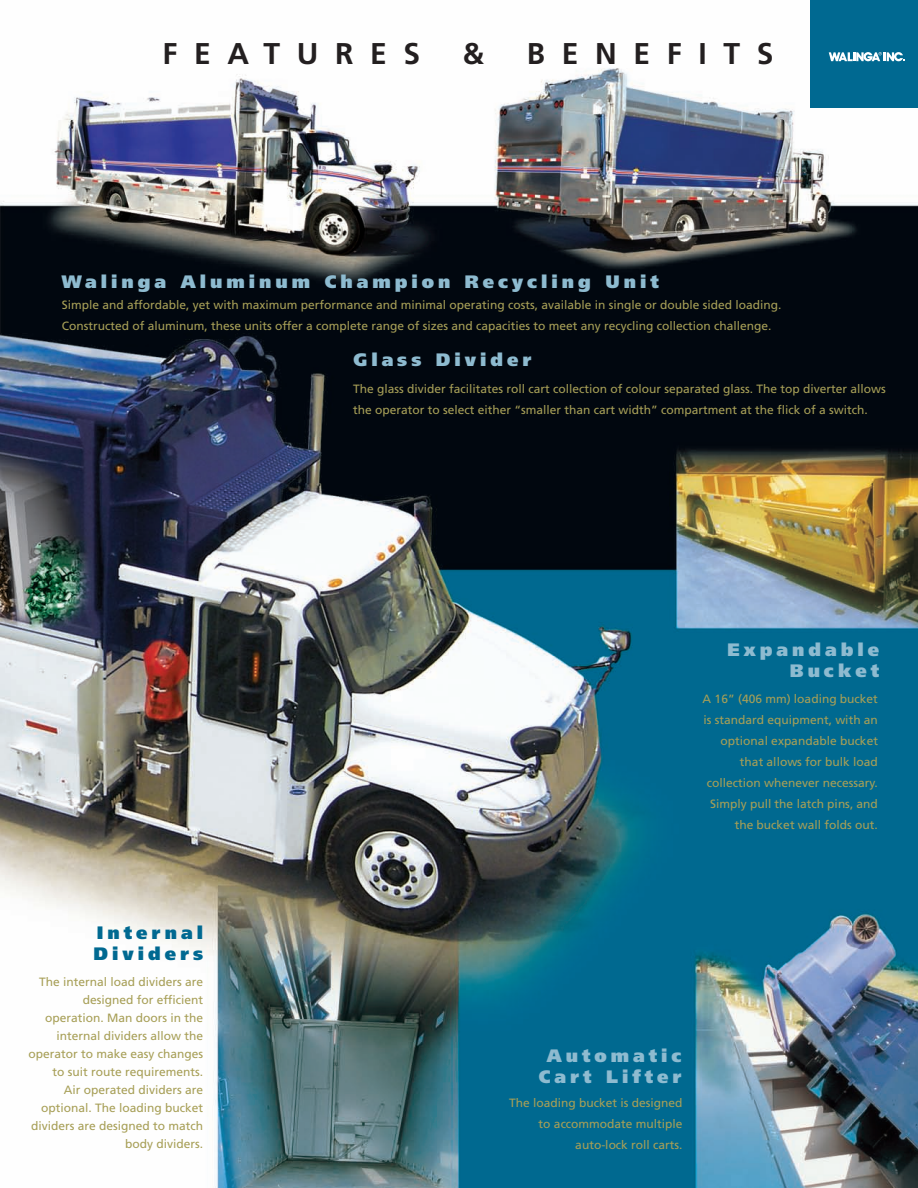
<style>
.page{position:relative;width:918px;height:1188px;background:#fff}
.page>*{position:absolute;margin:0;border:0;box-sizing:border-box;transform-origin:0 0}
.t1{font:700 30px "Frutiger";letter-spacing:.555em;color:#231f20}
.t2{font:900 18px/21px "Frutiger";letter-spacing:.22em;color:#8ebbd0;text-align:center}
.t3{font:900 18px/21px "Frutiger";letter-spacing:.22em;color:#006991}
.t4{font:12px/21px "Frutiger";color:#a79f57;text-align:right}
</style>
<div class="page">
<img style="left:0;top:68px;width:918px;height:1120px">
<div style="left:810px;top:0;width:108px;height:108px;background:#006991"></div>
<svg style="left:829px;top:52px;width:76px;height:9px"></svg>
<h1 class="t1" style="left:162px;top:42px;width:259px">FEATURES</h1>
<h1 class="t1" style="left:463px;top:42px;width:23px">&amp;</h1>
<h1 class="t1" style="left:527px;top:42px;width:248px">BENEFITS</h1>
<h2 class="t2" style="left:62px;top:273px;width:599px">Walinga Aluminum Champion Recycling Unit</h2>
<p class="t4" style="left:62px;top:295px;width:721px;text-align:left">Simple and affordable, yet with maximum performance and minimal operating costs, available in single or double sided loading.<br>Constructed of aluminum, these units offer a complete range of sizes and capacities to meet any recycling collection challenge.</p>
<h2 class="t2" style="left:353px;top:351px;width:180px">Glass Divider</h2>
<p class="t4" style="left:353px;top:379px;width:534px;text-align:left">The glass divider facilitates roll cart collection of colour separated glass. The top diverter allows the operator to select either “smaller than cart width” compartment at the flick of a switch.</p>
<h2 class="t2" style="left:727px;top:641px;width:153px;text-align:right">Expandable<br>Bucket</h2>
<h2 class="t3" style="left:94px;top:923px;width:111px">Internal<br>Dividers</h2>
<p class="t4" style="left:29px;top:974px;width:176px;line-height:18px">The internal load dividers are designed for efficient operation. Man doors in the internal dividers allow the operator to make easy changes to suit route requirements.<br>Air operated dividers are optional. The loading bucket dividers are designed to match body dividers.</p>
<p class="t4" style="left:703px;top:689px;width:177px">A 16” (406 mm) loading bucket is standard equipment, with an optional expandable bucket that allows for bulk load collection whenever necessary.<br>Simply pull the latch pins, and the bucket wall folds out.</p>
<h2 class="t2" style="left:539px;top:1047px;width:144px">Automatic<br>Cart Lifter</h2>
<p class="t4" style="left:509px;top:1093px;width:175px">The loading bucket is designed to accommodate multiple auto-lock roll carts.</p>
</div>
